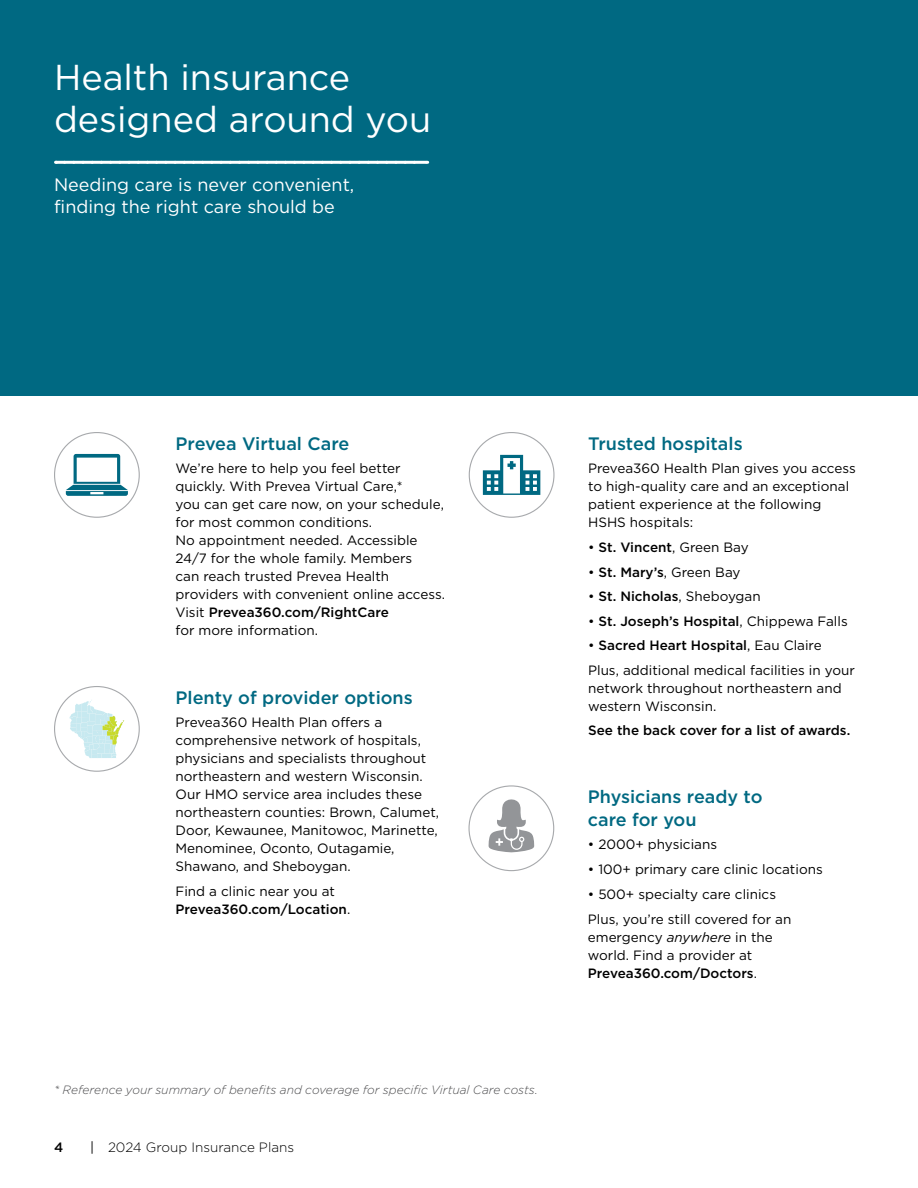
<style>
.page{position:relative;width:918px;height:1188px;background:#fff}
.page>*{position:absolute;margin:0;border:0;box-sizing:border-box;transform-origin:0 0}
.Headline_24_28{font:36px/42px "Gotham";color:#fff}
.Section_heading_12_15{font:500 18px/22.5px "Gotham";color:#006982}
.Section_heading_rule_above_12_15{font:18px/22.5px "Gotham";color:#fff}
.Body_9_12{font:13.5px/18px "Gotham";color:#000}
.Body_9_12-2{font:500 13.5px/18px "Gotham";color:#000}
.t1{font:300 13.5px "Gotham";color:#000}
.Note{font:italic 300 12px "Gotham";color:#4d4d4f}
.s1{font-weight:500}
.s2{font-weight:400}
.s3{font-style:italic}
</style>
<div class="page">
<div style="left:0;top:0;width:918px;height:396px;background:#006982"></div>
<svg style="left:69px;top:700px;width:55px;height:58px"></svg>
<svg style="left:489px;top:799px;width:45px;height:53px"></svg>
<svg style="left:483px;top:455px;width:57px;height:40px"></svg>
<hr style="left:56px;top:161px;width:371px;height:3px;background:#fff">
<svg style="left:65px;top:161px;width:363px;height:3px"></svg>
<svg style="left:66px;top:454px;width:62px;height:42px"></svg>
<p class="Headline_24_28" style="left:54px;top:55px;width:379px">Health insurance designed around you</p>
<p class="Section_heading_rule_above_12_15" style="left:54px;top:173px;width:302px">Needing care is never convenient, finding the right care should be</p>
<p class="Section_heading_12_15" style="left:176px;top:432px;width:175px">Prevea Virtual Care</p>
<p class="Body_9_12" style="left:176px;top:459px;width:271px">We’re here to help you feel better quickly. With Prevea Virtual Care,*<br>you can get care now, on your schedule, for most common conditions.<br>No appointment needed. Accessible 24/7 for the whole family. Members<br>can reach trusted Prevea Health providers with convenient online access.<br>Visit <span class="s1">Prevea360.com/RightCare<br></span>for more information.</p>
<p class="Section_heading_12_15" style="left:176px;top:686px;width:239px">Plenty of provider options</p>
<p class="Body_9_12" style="left:176px;top:713px;width:265px">Prevea360 Health Plan offers a comprehensive network of hospitals, physicians and specialists throughout northeastern and western Wisconsin.<br>Our HMO service area includes these northeastern counties: Brown, Calumet, Door, Kewaunee, Manitowoc, Marinette, Menominee, Oconto, Outagamie, Shawano, and Sheboygan.</p>
<p class="Body_9_12-2" style="left:176px;top:882px;width:176px"><span class="s2">Find a clinic near you at<br></span>Prevea360.com/Location<span class="s2">.</span></p>
<p class="Note" style="left:54px;top:1082px;width:486px">* Reference your summary of benefits and coverage for specific Virtual Care costs.</p>
<p class="Body_9_12-2" style="left:54px;top:1138px;width:11px">4</p>
<p class="t1" style="left:90px;top:1139px;width:206px"><span class="s2">|</span> 2024 Group Insurance Plans</p>
<p class="Section_heading_12_15" style="left:588px;top:432px;width:156px">Trusted hospitals</p>
<p class="Body_9_12" style="left:588px;top:459px;width:269px">Prevea360 Health Plan gives you access to high-quality care and an exceptional patient experience at the following HSHS hospitals:</p>
<p class="Body_9_12" style="left:588px;top:538px;width:162px">• <span class="s1">St. Vincent</span>, Green Bay</p>
<p class="Body_9_12" style="left:588px;top:563px;width:154px">• <span class="s1">St. Mary’s</span>, Green Bay</p>
<p class="Body_9_12" style="left:588px;top:587px;width:174px">• <span class="s1">St. Nicholas</span>, Sheboygan</p>
<p class="Body_9_12-2" style="left:588px;top:612px;width:261px"><span class="s2">•</span> St. Joseph’s Hospital<span class="s2">, Chippewa Falls</span></p>
<p class="Body_9_12-2" style="left:588px;top:636px;width:235px"><span class="s2">•</span> Sacred Heart Hospital<span class="s2">, Eau Claire</span></p>
<p class="Body_9_12" style="left:588px;top:660px;width:268px">Plus, additional medical facilities in your network throughout northeastern and western Wisconsin.</p>
<p class="Body_9_12-2" style="left:588px;top:721px;width:264px">See the back cover for a list of awards.</p>
<p class="Section_heading_12_15" style="left:588px;top:786px;width:176px">Physicians ready to care for you</p>
<p class="Body_9_12" style="left:588px;top:835px;width:131px">• 2000+ physicians</p>
<p class="Body_9_12" style="left:588px;top:860px;width:236px">• 100+ primary care clinic locations</p>
<p class="Body_9_12" style="left:588px;top:885px;width:190px">• 500+ specialty care clinics</p>
<p class="Body_9_12" style="left:588px;top:909px;width:205px">Plus, you’re still covered for an emergency <span class="s3">anywhere</span> in the world. Find a provider at<br><span class="s1">Prevea360.com/Doctors</span>.</p>
</div>
